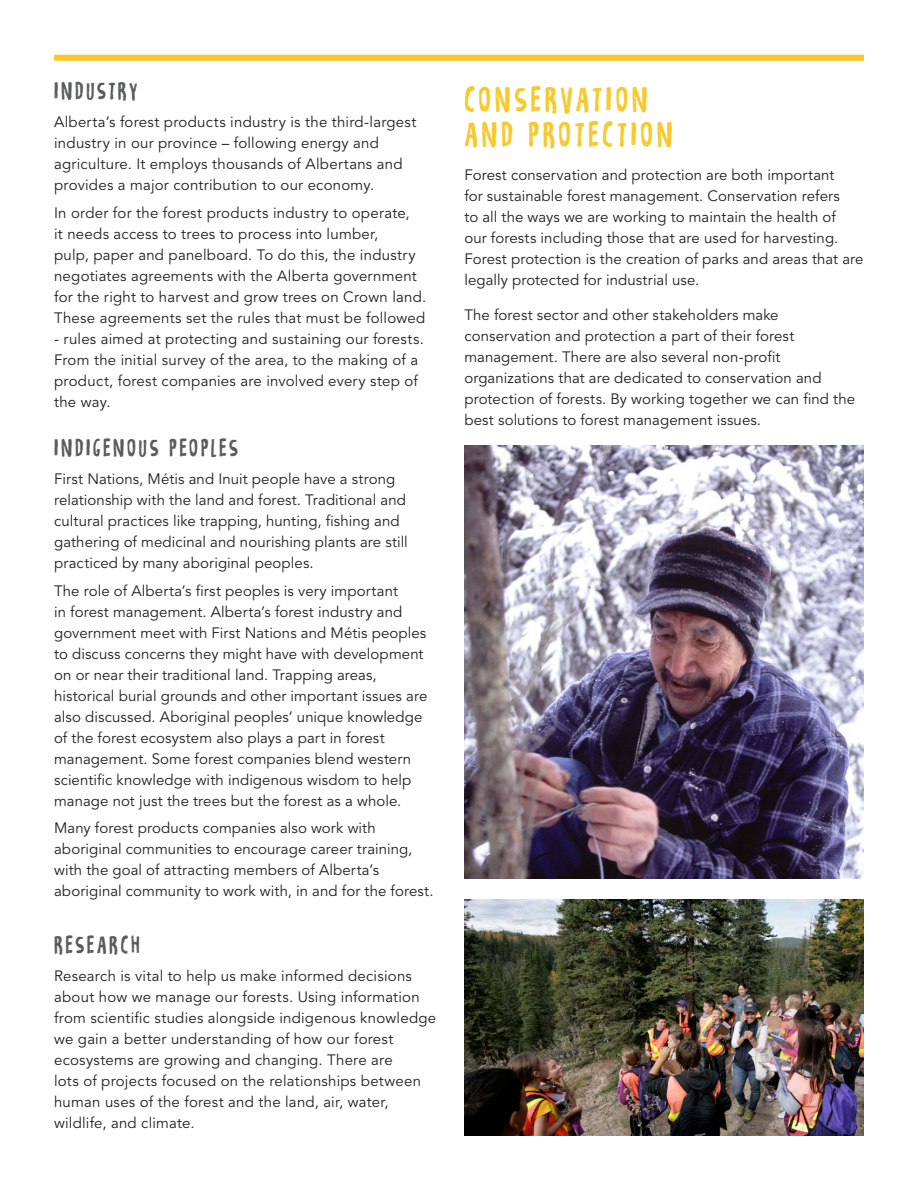
<style>
.page{position:relative;width:918px;height:1188px;background:#fff}
.page>*{position:absolute;margin:0;border:0;box-sizing:border-box;transform-origin:0 0}
.t1{font:25.5px/34.5px "Repetition DEMO";letter-spacing:.145em;color:#f8c92c}
.t2{font:18px "Repetition DEMO";letter-spacing:.15em;color:#595c5f}
.t3{font:15px/21px "Avenir";letter-spacing:.01em;color:#231f20}
</style>
<div class="page">
<img style="left:464px;top:900px;width:400px;height:236px">
<img style="left:464px;top:446px;width:400px;height:433px">
<div style="left:54px;top:55px;width:810px;height:6px;background:#f8c92c"></div>
<p class="t2" style="left:54px;top:77px;width:85px">INDUSTRY</p>
<p class="t3" style="left:54px;top:112px;width:364px">Alberta’s forest products industry is the third-largest industry in our province – following energy and agriculture. It employs thousands of Albertans and provides a major contribution to our economy.</p>
<p class="t3" style="left:54px;top:202px;width:374px">In order for the forest products industry to operate,<br>it needs access to trees to process into lumber,<br>pulp, paper and panelboard. To do this, the industry negotiates agreements with the Alberta government for the right to harvest and grow trees on Crown land.<br>These agreements set the rules that must be followed</p>
<p class="t3" style="left:54px;top:328px;width:371px">- rules aimed at protecting and sustaining our forests.<br>From the initial survey of the area, to the making of a product, forest companies are involved every step of the way.</p>
<p class="t2" style="left:54px;top:434px;width:185px">INDIGENOUS PEOPLES</p>
<p class="t3" style="left:54px;top:469px;width:355px">First Nations, Métis and Inuit people have a strong relationship with the land and forest. Traditional and cultural practices like trapping, hunting, fishing and gathering of medicinal and nourishing plants are still practiced by many aboriginal peoples.</p>
<p class="t3" style="left:54px;top:580px;width:375px">The role of Alberta’s first peoples is very important<br>in forest management. Alberta’s forest industry and government meet with First Nations and Métis peoples to discuss concerns they might have with development on or near their traditional land. Trapping areas, historical burial grounds and other important issues are also discussed. Aboriginal peoples’ unique knowledge of the forest ecosystem also plays a part in forest management. Some forest companies blend western scientific knowledge with indigenous wisdom to help manage not just the trees but the forest as a whole.</p>
<p class="t3" style="left:54px;top:818px;width:381px">Many forest products companies also work with aboriginal communities to encourage career training, with the goal of attracting members of Alberta’s aboriginal community to work with, in and for the forest.</p>
<p class="t2" style="left:54px;top:931px;width:87px">RESEARCH</p>
<p class="t3" style="left:54px;top:966px;width:384px">Research is vital to help us make informed decisions about how we manage our forests. Using information from scientific studies alongside indigenous knowledge we gain a better understanding of how our forest ecosystems are growing and changing. There are<br>lots of projects focused on the relationships between human uses of the forest and the land, air, water, wildlife, and climate.</p>
<p class="t1" style="left:464px;top:82px;width:210px">CONSERVATION<br>AND PROTECTION</p>
<p class="t3" style="left:464px;top:165px;width:401px">Forest conservation and protection are both important<br>for sustainable forest management. Conservation refers<br>to all the ways we are working to maintain the health of<br>our forests including those that are used for harvesting.<br>Forest protection is the creation of parks and areas that are legally protected for industrial use.</p>
<p class="t3" style="left:464px;top:305px;width:392px">The forest sector and other stakeholders make conservation and protection a part of their forest management. There are also several non-profit organizations that are dedicated to conservation and protection of forests. By working together we can find the best solutions to forest management issues.</p>
</div>
